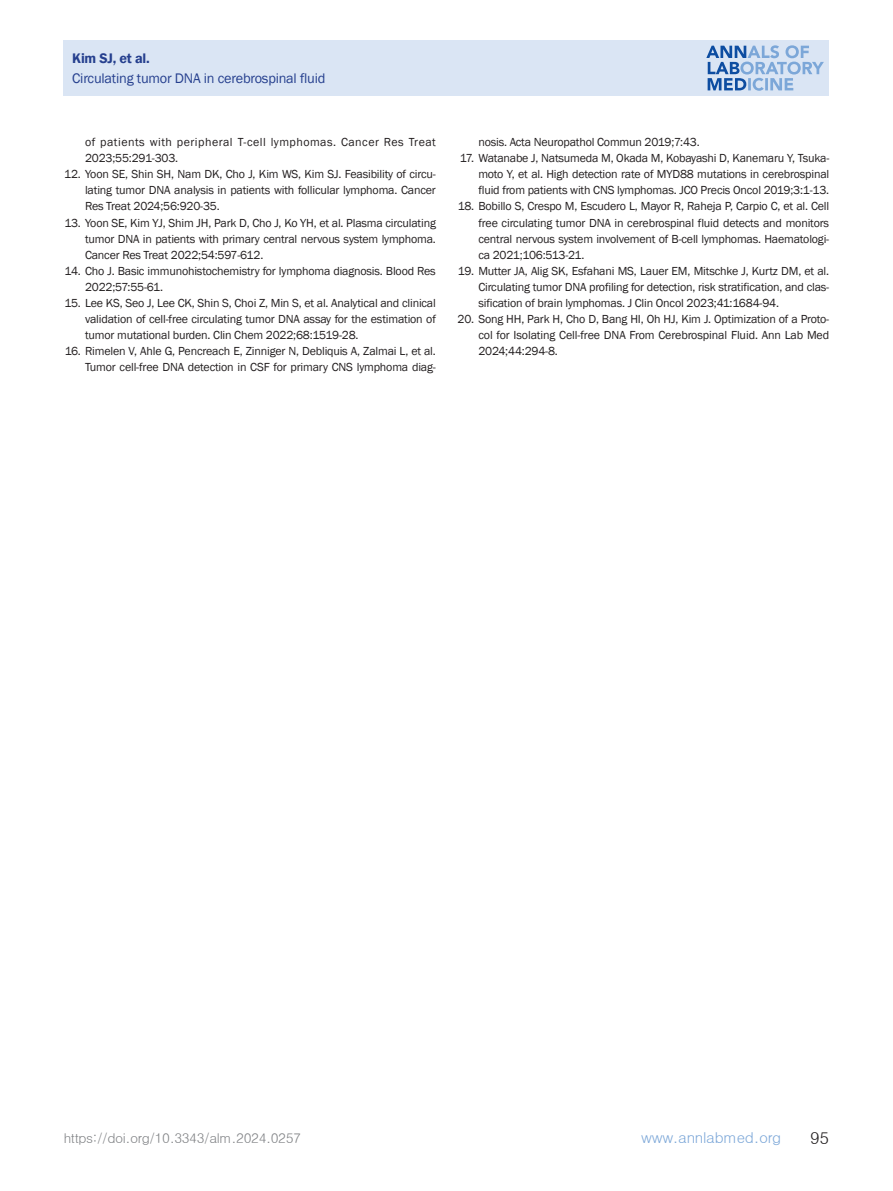
<style>
.page{position:relative;width:893px;height:1191px;background:#fff}
.page>*{position:absolute;margin:0;border:0;box-sizing:border-box;transform-origin:0 0}
.t1{font:16.5px "Dotum";color:#231f20}
.t2{font:15px "Dotum";letter-spacing:-.02em;color:#7ca7d8}
.t3{font:14.25px "Franklin Gothic";letter-spacing:-.015em;color:#253f8e}
.t4{font:600 14.25px "Franklin Gothic";letter-spacing:-.015em;color:#253f8e}
.t5{font:13.5px "Dotum";letter-spacing:-.03em;color:#808285}
.t6{font:12px/16px "Franklin Gothic";letter-spacing:-.015em;color:#231f20;text-align:justify}
.t7{font:12px/16px "Franklin Gothic";letter-spacing:.04em;color:#231f20}
</style>
<div class="page">
<div style="left:64px;top:40px;width:765px;height:56px;background:#dae5f4"></div>
<svg style="left:706px;top:45px;width:118px;height:46px"></svg>
<p class="t4" style="left:72px;top:49px;width:79px">Kim SJ, et al.</p>
<p class="t3" style="left:72px;top:69px;width:255px">Circulating tumor DNA in cerebrospinal fluid</p>
<p class="t7" style="left:85px;top:134px;width:352px">of patients with peripheral T-cell lymphomas. Cancer Res Treat<br>2023;55:291-303.</p>
<p class="t6" style="left:85px;top:166px;width:352px;text-indent:-21px">12. Yoon SE, Shin SH, Nam DK, Cho J, Kim WS, Kim SJ. Feasibility of circu&shy;lating tumor DNA analysis in patients with follicular lymphoma. Cancer Res Treat 2024;56:920-35.</p>
<p class="t6" style="left:85px;top:215px;width:352px;text-indent:-21px">13. Yoon SE, Kim YJ, Shim JH, Park D, Cho J, Ko YH, et al. Plasma circulating tumor DNA in patients with primary central nervous system lymphoma.<br>Cancer Res Treat 2022;54:597-612.</p>
<p class="t6" style="left:85px;top:263px;width:352px;text-indent:-20px">14. Cho J. Basic immunohistochemistry for lymphoma diagnosis. Blood Res<br>2022;57:55-61.</p>
<p class="t6" style="left:85px;top:295px;width:352px;text-indent:-21px">15. Lee KS, Seo J, Lee CK, Shin S, Choi Z, Min S, et al. Analytical and clinical validation of cell-free circulating tumor DNA assay for the estimation of tumor mutational burden. Clin Chem 2022;68:1519-28.</p>
<p class="t6" style="left:65px;top:343px;width:373px;text-align:right">16. Rimelen V, Ahle G, Pencreach E, Zinniger N, Debliquis A, Zalmai L, et al.<br>Tumor cell-free DNA detection in CSF for primary CNS lymphoma diag-</p>
<p class="t6" style="left:478px;top:134px;width:223px">nosis. Acta Neuropathol Commun 2019;7:43.</p>
<p class="t6" style="left:478px;top:150px;width:352px;text-indent:-19px">17. Watanabe J, Natsumeda M, Okada M, Kobayashi D, Kanemaru Y, Tsuka&shy;moto Y, et al. High detection rate of MYD88 mutations in cerebrospinal fluid from patients with CNS lymphomas. JCO Precis Oncol 2019;3:1-13.</p>
<p class="t6" style="left:478px;top:199px;width:352px;text-indent:-21px">18. Bobillo S, Crespo M, Escudero L, Mayor R, Raheja P, Carpio C, et al. Cell free circulating tumor DNA in cerebrospinal fluid detects and monitors central nervous system involvement of B-cell lymphomas. Haematologi&shy;ca 2021;106:513-21.</p>
<p class="t6" style="left:478px;top:263px;width:352px;text-indent:-21px">19. Mutter JA, Alig SK, Esfahani MS, Lauer EM, Mitschke J, Kurtz DM, et al.<br>Circulating tumor DNA profiling for detection, risk stratification, and clas&shy;sification of brain lymphomas. J Clin Oncol 2023;41:1684-94.</p>
<p class="t6" style="left:478px;top:311px;width:352px;text-indent:-21px">20. Song HH, Park H, Cho D, Bang HI, Oh HJ, Kim J. Optimization of a Proto&shy;col for Isolating Cell-free DNA From Cerebrospinal Fluid. Ann Lab Med 2024;44:294-8.</p>
<p class="t5" style="left:64px;top:1131px;width:239px">https://doi.org/10.3343/alm.2024.0257</p>
<p class="t2" style="left:641px;top:1130px;width:142px">www.annlabmed.org</p>
<h1 class="t1" style="left:810px;top:1129px;width:20px">95</h1>
</div>
